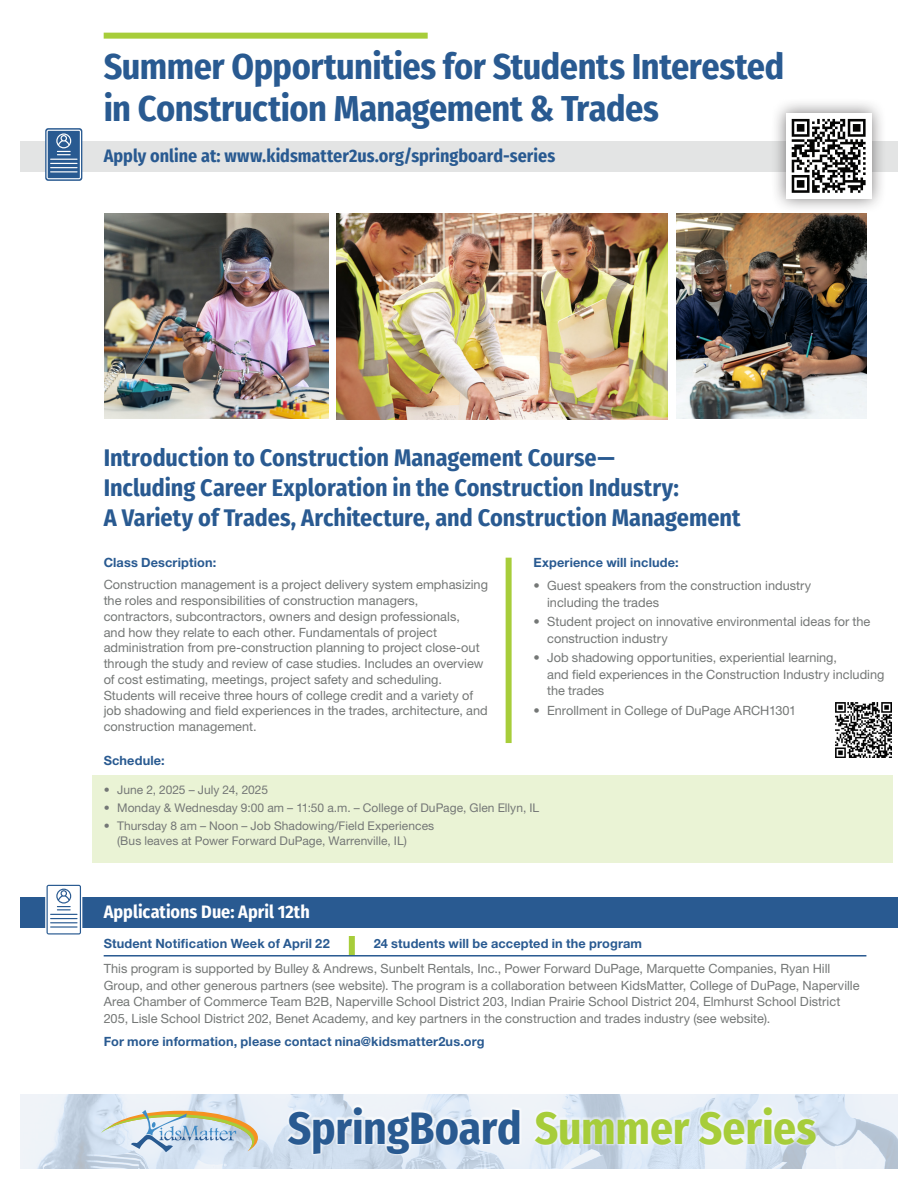
<style>
.page{position:relative;width:918px;height:1188px;background:#fff}
.page>*{position:absolute;margin:0;border:0;box-sizing:border-box;transform-origin:0 0}
.t1{font:700 45.45px "Fira Sans Condensed";letter-spacing:-.005em;color:#a7cd3a}
.t2{font:700 36px/42px "Fira Sans Condensed";letter-spacing:-.015em;color:#295a91}
.t3{font:700 24px/30px "Fira Sans Condensed";color:#295a91}
.t4{font:700 18px "Fira Sans Condensed";color:#295a91}
.t5{font:700 18px "Fira Sans Condensed";color:#fff}
.t6{font:12.75px/15.8px "Helvetica Neue LT Std";color:#747776}
.t7{font:700 12.75px "Helvetica Neue LT Std";letter-spacing:.01em;color:#295a91}
.t8{font:12px/15px "Helvetica Neue LT Std";letter-spacing:.005em;color:#747776}
.s1{color:#295a91}
</style>
<div class="page">
<div style="left:349px;top:936px;width:6px;height:20px;background:#a7cd3a"></div>
<div style="left:93px;top:776px;width:800px;height:87px;background:#eaf3d5"></div>
<svg style="left:20px;top:1094px;width:878px;height:74px;background:#dae4f0"></svg>
<div style="left:20px;top:142px;width:878px;height:30px;background:#e3e4e4"></div>
<div style="left:20px;top:897px;width:878px;height:30px;background:#295a91"></div>
<svg style="left:45px;top:128px;width:37px;height:53px"></svg>
<svg style="left:47px;top:130px;width:34px;height:49px;background:#5a80aa"></svg>
<svg style="left:45px;top:883px;width:37px;height:53px"></svg>
<svg style="left:47px;top:885px;width:34px;height:50px"></svg>
<div style="left:285px;top:1104px;width:237px;height:52px;background:#fff;opacity:.75"></div>
<svg style="left:101px;top:1110px;width:157px;height:43px;background:#c8d1ce"></svg>
<div style="left:532px;top:1104px;width:286px;height:43px;background:#fff;opacity:.48"></div>
<div style="left:104px;top:33px;width:324px;height:6px;background:#a7cd3a"></div>
<div style="left:506px;top:558px;width:6px;height:185px;background:#a7cd3a"></div>
<hr style="left:104px;top:955px;width:762px;height:2px;background:#295a91">
<img style="left:104px;top:213px;width:224px;height:206px">
<img style="left:336px;top:214px;width:331px;height:205px">
<img style="left:676px;top:213px;width:190px;height:206px">
<div style="left:771px;top:98px;width:116px;height:116px;background:#231f20;opacity:.6"></div>
<div style="left:786px;top:113px;width:85px;height:85px;background:#fff"></div>
<svg style="left:791px;top:118px;width:74px;height:75px"></svg>
<svg style="left:792px;top:119px;width:74px;height:74px"></svg>
<img style="left:836px;top:702px;width:55px;height:56px">
<h2 class="t2" style="left:104px;top:43px;width:682px">Summer Opportunities for Students Interested in Construction Management &amp; Trades</h2>
<h3 class="t4" style="left:104px;top:140px;width:453px">Apply online at: www.kidsmatter2us.org/springboard-series</h3>
<h3 class="t3" style="left:104px;top:441px;width:638px">Introduction to Construction Management Course—<br>Including Career Exploration in the Construction Industry:<br>A Variety of Trades, Architecture, and Construction Management</h3>
<p class="t7" style="left:104px;top:554px;width:114px">Class Description:</p>
<p class="t6" style="left:104px;top:577px;width:386px">Construction management is a project delivery system emphasizing the roles and responsibilities of construction managers, contractors, subcontractors, owners and design professionals,<br>and how they relate to each other. Fundamentals of project administration from pre-construction planning to project close-out through the study and review of case studies. Includes an overview of cost estimating, meetings, project safety and scheduling.<br>Students will receive three hours of college credit and a variety of job shadowing and field experiences in the trades, architecture, and construction management.</p>
<p class="t7" style="left:534px;top:554px;width:147px">Experience will include:</p>
<p class="t6" style="left:547px;top:577px;width:266px;line-height:16.5px;text-indent:-14px">• Guest speakers from the construction industry including the trades</p>
<p class="t6" style="left:547px;top:613px;width:325px;line-height:16.5px;text-indent:-14px">• Student project on innovative environmental ideas for the construction industry</p>
<p class="t6" style="left:547px;top:649px;width:339px;line-height:16.5px;text-indent:-14px">• Job shadowing opportunities, experiential learning,<br>and field experiences in the Construction Industry including the trades</p>
<p class="t6" style="left:534px;top:702px;width:264px">• Enrollment in College of DuPage ARCH1301</p>
<p class="t7" style="left:104px;top:753px;width:63px">Schedule:</p>
<p class="t8" style="left:104px;top:782px;width:166px">• June 2, 2025 – July 24, 2025</p>
<p class="t8" style="left:104px;top:800px;width:437px">• Monday &amp; Wednesday 9:00 am – 11:50 a.m. – College of DuPage, Glen Ellyn, IL</p>
<p class="t8" style="left:117px;top:818px;width:319px;text-indent:-14px">• Thursday 8 am – Noon – Job Shadowing/Field Experiences (Bus leaves at Power Forward DuPage, Warrenville, IL)</p>
<h3 class="t5" style="left:104px;top:897px;width:208px">Applications Due: April 12th</h3>
<p class="t7" style="left:104px;top:936px;width:228px">Student Notification Week of April 22</p>
<p class="t7" style="left:374px;top:936px;width:270px">24 students will be accepted in the program</p>
<p class="t6" style="left:104px;top:960px;width:757px;line-height:16.5px">This program is supported by Bulley &amp; Andrews, Sunbelt Rentals, Inc., Power Forward DuPage, Marquette Companies, Ryan Hill Group, and other generous partners (see website). The program is a collaboration between KidsMatter, College of DuPage, Naperville Area Chamber of Commerce Team B2B, Naperville School District 203, Indian Prairie School District 204, Elmhurst School District 205, Lisle School District 202, Benet Academy, and key partners in the construction and trades industry (see website).</p>
<p class="t7" style="left:104px;top:1034px;width:383px">For more information, please contact nina@kidsmatter2us.org</p>
<h1 class="t1" style="left:288px;top:1090px;width:530px"><span class="s1">SpringBoard</span> Summer Series</h1>
</div>
